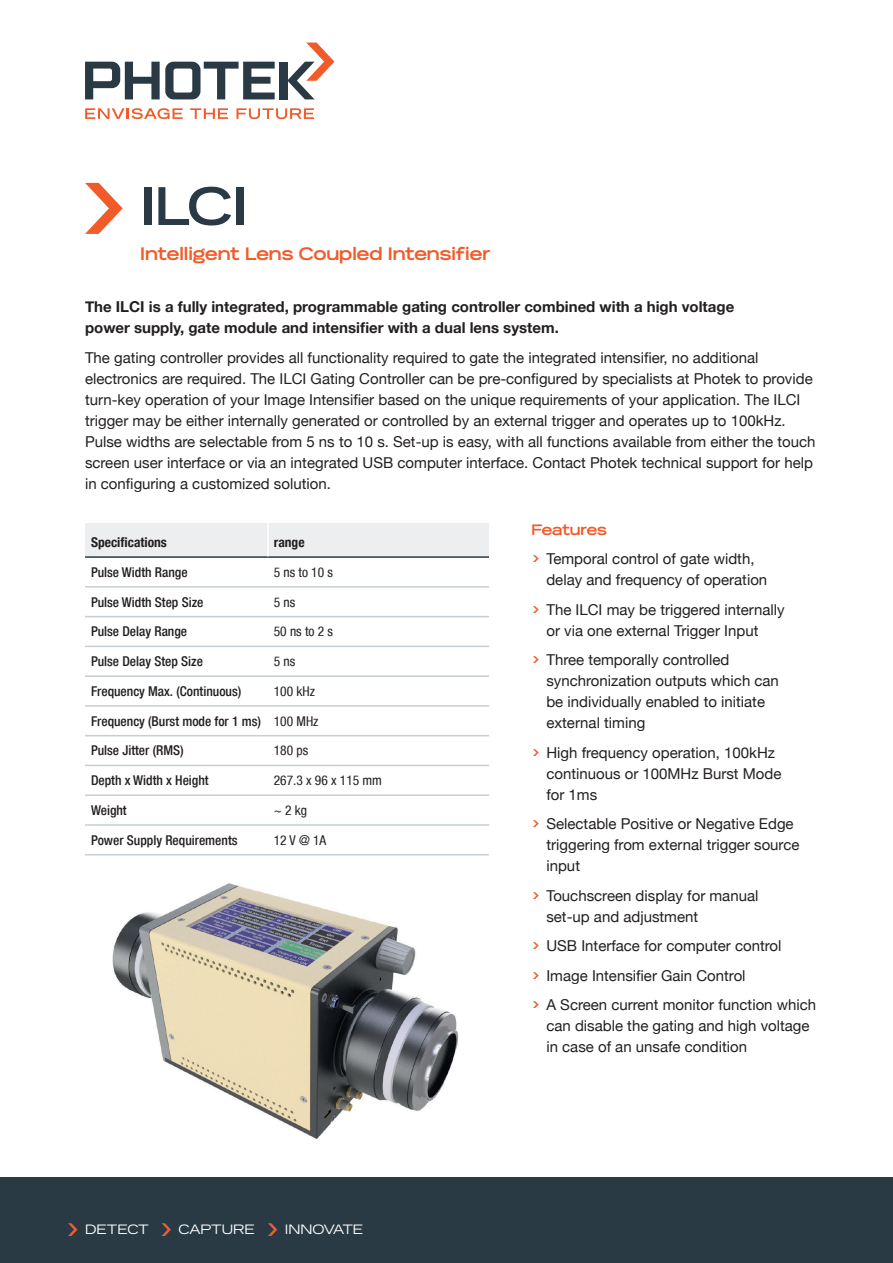
<style>
.page{position:relative;width:893px;height:1263px;background:#fff}
.page>*{position:absolute;margin:0;border:0;box-sizing:border-box;transform-origin:0 0}
.t1{font:700 54px "Reservation Wide";color:#293a45}
.t2{font:700 18px "Reservation Wide";color:#f15b2a}
.t3{font:15px/21px "Helvetica Neue";color:#231f20}
.t4{font:700 15px/21px "Helvetica Neue";color:#231f20}
.t5{font:700 15px "Reservation Wide";letter-spacing:-.02em;color:#f15b2a}
.t6{font:500 condensed 13.5px "Helvetica Neue";color:#231f20}
.t7{font:condensed 13.5px "Helvetica Neue";color:#231f20}
.t8{font:13.5px "Reservation Wide";color:#fff}
.t9{font:700 condensed 13.5px "Helvetica Neue";color:#231f20}
.s1{font-weight:400}
.s2{font-family:"Poppins";font-weight:500;color:#f15b2a}
</style>
<div class="page">
<div style="left:0;top:1178px;width:893px;height:85px;background:#293a45"></div>
<svg style="left:268px;top:1223px;width:9px;height:13px"></svg>
<svg style="left:162px;top:1223px;width:9px;height:13px"></svg>
<svg style="left:68px;top:1223px;width:9px;height:13px"></svg>
<svg style="left:85px;top:183px;width:38px;height:51px"></svg>
<div style="left:85px;top:523px;width:404px;height:33px;background:#edeeef"></div>
<hr style="left:85px;top:556px;width:183px;height:2px;background:#293a45">
<hr style="left:268px;top:556px;width:221px;height:2px;background:#293a45">
<hr style="left:85px;top:616px;width:183px;height:1px;background:#c5ced3">
<hr style="left:268px;top:616px;width:221px;height:1px;background:#c5ced3">
<hr style="left:85px;top:646px;width:183px;height:1px;background:#c5ced3">
<hr style="left:268px;top:646px;width:221px;height:1px;background:#c5ced3">
<hr style="left:85px;top:675px;width:183px;height:2px;background:#c5ced3">
<hr style="left:268px;top:675px;width:221px;height:2px;background:#c5ced3">
<hr style="left:85px;top:705px;width:183px;height:2px;background:#c5ced3">
<hr style="left:268px;top:705px;width:221px;height:2px;background:#c5ced3">
<hr style="left:85px;top:735px;width:183px;height:1px;background:#c5ced3">
<hr style="left:268px;top:735px;width:221px;height:1px;background:#c5ced3">
<hr style="left:85px;top:765px;width:183px;height:1px;background:#c5ced3">
<hr style="left:268px;top:765px;width:221px;height:1px;background:#c5ced3">
<hr style="left:85px;top:794px;width:183px;height:2px;background:#c5ced3">
<hr style="left:268px;top:794px;width:221px;height:2px;background:#c5ced3">
<hr style="left:85px;top:824px;width:183px;height:2px;background:#c5ced3">
<hr style="left:268px;top:824px;width:221px;height:2px;background:#c5ced3">
<hr style="left:85px;top:854px;width:183px;height:1px;background:#c5ced3">
<hr style="left:268px;top:854px;width:221px;height:1px;background:#c5ced3">
<hr style="left:85px;top:586px;width:183px;height:2px;background:#c5ced3">
<hr style="left:268px;top:586px;width:221px;height:2px;background:#c5ced3">
<hr style="left:267px;top:523px;width:2px;height:33px;background:#fff">
<img style="left:112px;top:883px;width:347px;height:256px">
<svg style="left:85px;top:62px;width:190px;height:37px"></svg>
<div style="left:279px;top:62px;width:8px;height:37px;background:#293a45"></div>
<svg style="left:287px;top:43px;width:47px;height:56px"></svg>
<svg style="left:85px;top:108px;width:98px;height:11px"></svg>
<svg style="left:190px;top:108px;width:38px;height:11px"></svg>
<svg style="left:237px;top:108px;width:77px;height:11px"></svg>
<h1 class="t1" style="left:140px;top:173px;width:109px">ILCI</h1>
<p class="t2" style="left:140px;top:242px;width:352px">Intelligent Lens Coupled Intensifier</p>
<p class="t4" style="left:85px;top:297px;width:651px">The ILCI is a fully integrated, programmable gating controller combined with a high voltage power supply, gate module and intensifier with a dual lens system.</p>
<p class="t3" style="left:85px;top:348px;width:732px">The gating controller provides all functionality required to gate the integrated intensifier, no additional electronics are required. The ILCI Gating Controller can be pre-configured by specialists at Photek to provide turn-key operation of your Image Intensifier based on the unique requirements of your application. The ILCI trigger may be either internally generated or controlled by an external trigger and operates up to 100kHz.<br>Pulse widths are selectable from 5 ns to 10 s. Set-up is easy, with all functions available from either the touch screen user interface or via an integrated USB computer interface. Contact Photek technical support for help in configuring a customized solution.</p>
<p class="t9" style="left:91px;top:530px;width:77px">Specifications</p>
<p class="t9" style="left:274px;top:530px;width:32px">range</p>
<p class="t6" style="left:91px;top:564px;width:98px">Pulse Width Range</p>
<p class="t7" style="left:274px;top:564px;width:61px">5 ns to 10 s</p>
<p class="t6" style="left:91px;top:594px;width:114px">Pulse Width Step Size</p>
<p class="t7" style="left:274px;top:594px;width:23px">5 ns</p>
<p class="t6" style="left:91px;top:623px;width:98px">Pulse Delay Range</p>
<p class="t7" style="left:274px;top:624px;width:61px">50 ns to 2 s</p>
<p class="t6" style="left:91px;top:653px;width:113px">Pulse Delay Step Size</p>
<p class="t7" style="left:274px;top:653px;width:23px">5 ns</p>
<p class="t6" style="left:91px;top:683px;width:152px">Frequency Max. (Continuous)</p>
<p class="t7" style="left:274px;top:683px;width:43px">100 kHz</p>
<p class="t6" style="left:91px;top:713px;width:229px">Frequency (Burst mode for 1 ms) <span class="s1">100 MHz</span></p>
<p class="t6" style="left:91px;top:742px;width:94px">Pulse Jitter (RMS)</p>
<p class="t7" style="left:274px;top:743px;width:36px">180 ps</p>
<p class="t6" style="left:91px;top:772px;width:119px">Depth x Width x Height</p>
<p class="t7" style="left:274px;top:773px;width:110px">267.3 x 96 x 115 mm</p>
<p class="t6" style="left:91px;top:802px;width:37px">Weight</p>
<p class="t7" style="left:274px;top:802px;width:35px">~ 2 kg</p>
<p class="t6" style="left:91px;top:832px;width:148px">Power Supply Requirements</p>
<p class="t7" style="left:274px;top:832px;width:54px">12 V @ 1A</p>
<p class="t8" style="left:85px;top:1222px;width:65px">DETECT</p>
<p class="t8" style="left:179px;top:1222px;width:78px">CAPTURE</p>
<p class="t8" style="left:285px;top:1222px;width:80px">INNOVATE</p>
<p class="t5" style="left:531px;top:520px;width:77px">Features</p>
<p class="t3" style="left:546px;top:549px;width:222px;text-indent:-15px"><span class="s2">&gt;</span> Temporal control of gate width, delay and frequency of operation</p>
<p class="t3" style="left:546px;top:600px;width:240px;text-indent:-15px"><span class="s2">&gt;</span> The ILCI may be triggered internally or via one external Trigger Input</p>
<p class="t3" style="left:546px;top:650px;width:234px;text-indent:-15px"><span class="s2">&gt;</span> Three temporally controlled synchronization outputs which can be individually enabled to initiate external timing</p>
<p class="t3" style="left:546px;top:743px;width:237px;text-indent:-15px"><span class="s2">&gt;</span> High frequency operation, 100kHz continuous or 100MHz Burst Mode for 1ms</p>
<p class="t3" style="left:546px;top:814px;width:255px;text-indent:-15px"><span class="s2">&gt;</span> Selectable Positive or Negative Edge triggering from external trigger source input</p>
<p class="t3" style="left:546px;top:886px;width:213px;text-indent:-15px"><span class="s2">&gt;</span> Touchscreen display for manual set-up and adjustment</p>
<p class="t3" style="left:531px;top:932px;width:286px;line-height:29.5px"><span class="s2">&gt;</span> USB Interface for computer control<br><span class="s2">&gt;</span> Image Intensifier Gain Control<br><span class="s2">&gt;</span> A Screen current monitor function which</p>
<p class="t3" style="left:546px;top:1016px;width:265px">can disable the gating and high voltage in case of an unsafe condition</p>
</div>
